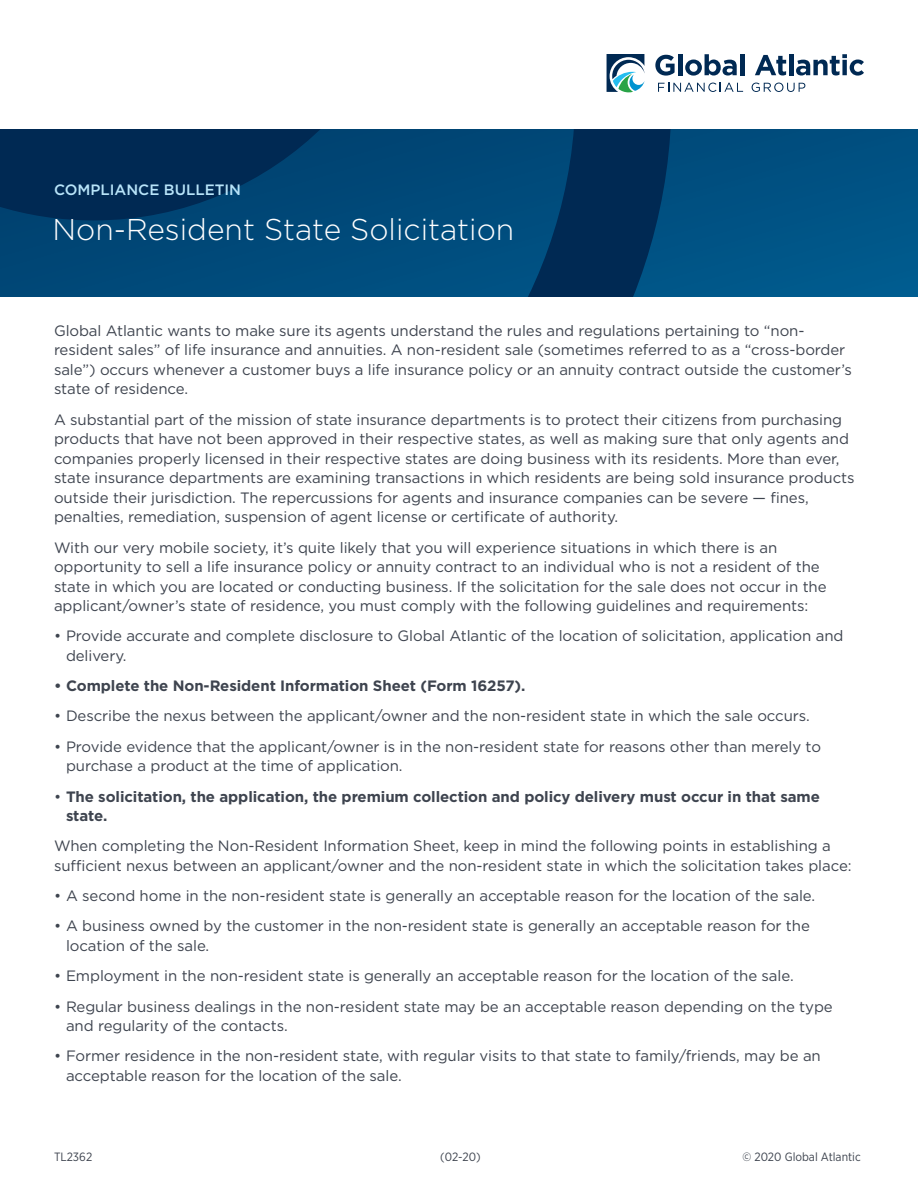
<style>
.page{position:relative;width:918px;height:1188px;background:#fff}
.page>*{position:absolute;margin:0;border:0;box-sizing:border-box;transform-origin:0 0}
.t1{font:300 30px "Gotham";color:#fff}
.t2{font:15px/19.5px "Gotham";letter-spacing:-.005em;color:#3e444f}
.t3{font:700 15px/19.5px "Gotham";letter-spacing:-.005em;color:#3e444f}
.t4{font:500 15px "Gotham";color:#b8e4f9}
.t5{font:12px "Gotham Narrow";color:#3e444f}
.s1{font-weight:400}
</style>
<div class="page">
<svg style="left:0;top:129px;width:381px;height:168px;fill:#004574"></svg>
<svg style="left:381px;top:129px;width:537px;height:168px;fill:#004e7f"></svg>
<svg style="left:655px;top:55px;width:20px;height:21px"></svg>
<hr style="left:678px;top:54px;width:4px;height:21px;background:#002953">
<svg style="left:685px;top:54px;width:52px;height:22px"></svg>
<hr style="left:740px;top:54px;width:4px;height:21px;background:#002953">
<svg style="left:755px;top:55px;width:31px;height:21px"></svg>
<hr style="left:789px;top:54px;width:4px;height:21px;background:#002953">
<svg style="left:796px;top:54px;width:68px;height:22px"></svg>
<svg style="left:658px;top:83px;width:85px;height:9px"></svg>
<svg style="left:752px;top:83px;width:53px;height:9px"></svg>
<svg style="left:607px;top:54px;width:38px;height:38px"></svg>
<p class="t4" style="left:54px;top:180px;width:189px">COMPLIANCE BULLETIN</p>
<h1 class="t1" style="left:52px;top:210px;width:463px">Non-Resident State Solicitation</h1>
<p class="t2" style="left:54px;top:321px;width:800px">Global Atlantic wants to make sure its agents understand the rules and regulations pertaining to “non&shy;resident sales” of life insurance and annuities. A non-resident sale (sometimes referred to as a “cross-border sale”) occurs whenever a customer buys a life insurance policy or an annuity contract outside the customer’s state of residence.</p>
<p class="t2" style="left:54px;top:409px;width:802px">A substantial part of the mission of state insurance departments is to protect their citizens from purchasing products that have not been approved in their respective states, as well as making sure that only agents and companies properly licensed in their respective states are doing business with its residents. More than ever, state insurance departments are examining transactions in which residents are being sold insurance products outside their jurisdiction. The repercussions for agents and insurance companies can be severe — fines, penalties, remediation, suspension of agent license or certificate of authority.</p>
<p class="t2" style="left:54px;top:537px;width:774px">With our very mobile society, it’s quite likely that you will experience situations in which there is an opportunity to sell a life insurance policy or annuity contract to an individual who is not a resident of the state in which you are located or conducting business. If the solicitation for the sale does not occur in the applicant/owner’s state of residence, you must comply with the following guidelines and requirements:</p>
<p class="t2" style="left:66px;top:626px;width:779px;text-indent:-12px">• Provide accurate and complete disclosure to Global Atlantic of the location of solicitation, application and delivery.</p>
<p class="t3" style="left:54px;top:676px;width:473px">• Complete the Non-Resident Information Sheet (Form 16257).</p>
<p class="t2" style="left:54px;top:706px;width:757px">• Describe the nexus between the applicant/owner and the non-resident state in which the sale occurs.</p>
<p class="t2" style="left:66px;top:736px;width:757px;text-indent:-12px">• Provide evidence that the applicant/owner is in the non-resident state for reasons other than merely to purchase a product at the time of application.</p>
<p class="t3" style="left:66px;top:786px;width:755px;text-indent:-12px"><span class="s1">•</span> The solicitation, the application, the premium collection and policy delivery must occur in that same state.</p>
<p class="t2" style="left:54px;top:836px;width:799px">When completing the Non-Resident Information Sheet, keep in mind the following points in establishing a sufficient nexus between an applicant/owner and the non-resident state in which the solicitation takes place:</p>
<p class="t2" style="left:54px;top:886px;width:763px">• A second home in the non-resident state is generally an acceptable reason for the location of the sale.</p>
<p class="t2" style="left:66px;top:916px;width:745px;text-indent:-12px">• A business owned by the customer in the non-resident state is generally an acceptable reason for the location of the sale.</p>
<p class="t2" style="left:54px;top:966px;width:741px">• Employment in the non-resident state is generally an acceptable reason for the location of the sale.</p>
<p class="t2" style="left:66px;top:996px;width:768px;text-indent:-12px">• Regular business dealings in the non-resident state may be an acceptable reason depending on the type and regularity of the contacts.</p>
<p class="t2" style="left:66px;top:1046px;width:756px;text-indent:-12px">• Former residence in the non-resident state, with regular visits to that state to family/friends, may be an acceptable reason for the location of the sale.</p>
<p class="t5" style="left:54px;top:1149px;width:40px">TL2362</p>
<p class="t5" style="left:440px;top:1149px;width:42px">(02-20)</p>
<p class="t5" style="left:742px;top:1149px;width:120px">© 2020 Global Atlantic</p>
</div>
